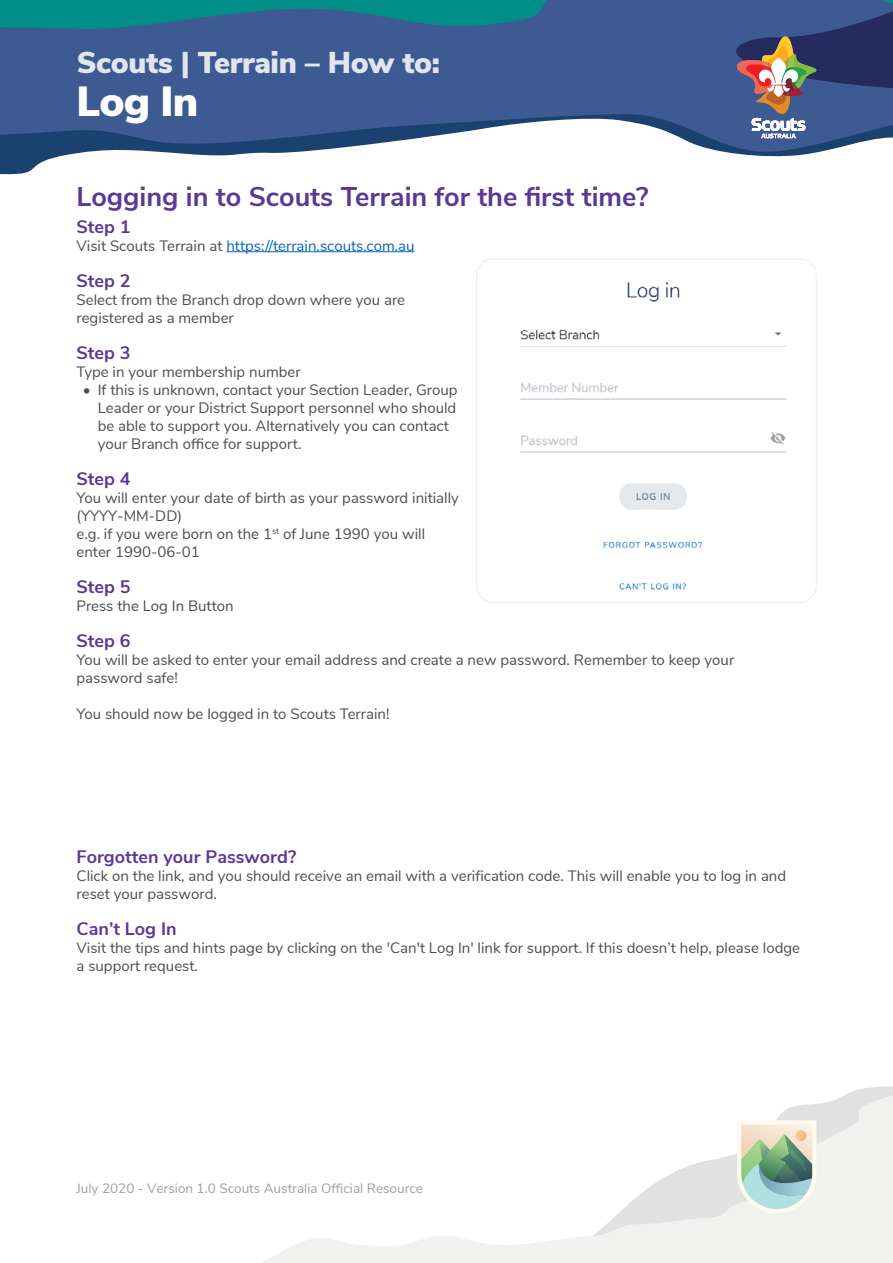
<style>
.page{position:relative;width:893px;height:1263px;background:#fff}
.page>*{position:absolute;margin:0;border:0;box-sizing:border-box;transform-origin:0 0}
.t1{font:900 42px "Nunito Sans";color:#fff}
.t2{font:900 30px "Nunito Sans";letter-spacing:-.01em;color:#fff}
.t3{font:700 27px "Nunito Sans";color:#5c3896}
.t4{font:700 18px "Nunito Sans";color:#5c3896}
.t5{font:15px/18px "Nunito Sans";color:#4d4d4f}
.t6{font:15px "Nunito Sans";color:#0563c1}
.t7{font:13.5px "Nunito Sans";color:#9d9fa2}
.s1{color:#4d4d4f}
</style>
<div class="page">
<svg style="left:0;top:138px;width:884px;height:37px"></svg>
<svg style="left:263px;top:1086px;width:630px;height:177px"></svg>
<hr style="left:226px;top:251px;width:189px;height:1px;background:#0563c1">
<img style="left:479px;top:261px;width:335px;height:339px">
<div style="left:476px;top:258px;width:341px;height:345px;border:2px solid #f1f1f2;border-radius:17px"></div>
<svg style="left:0;top:0;width:893px;height:138px;background:#3e628f"></svg>
<svg style="left:737px;top:1120px;width:79px;height:93px"></svg>
<h2 class="t2" style="left:77px;top:40px;width:365px">Scouts | Terrain – How to:</h2>
<h1 class="t1" style="left:77px;top:71px;width:123px">Log In</h1>
<h3 class="t3" style="left:77px;top:177px;width:574px">Logging in to Scouts Terrain for the first time?</h3>
<p class="t4" style="left:77px;top:213px;width:56px">Step 1</p>
<p class="t6" style="left:77px;top:234px;width:340px"><span class="s1">Visit Scouts Terrain at</span> https://terrain.scouts.com.au</p>
<p class="t4" style="left:77px;top:267px;width:56px">Step 2</p>
<p class="t5" style="left:77px;top:289px;width:330px">Select from the Branch drop down where you are registered as a member</p>
<p class="t4" style="left:77px;top:339px;width:56px">Step 3</p>
<p class="t5" style="left:77px;top:361px;width:226px">Type in your membership number</p>
<p class="t5" style="left:98px;top:379px;width:361px;text-indent:-15px">• If this is unknown, contact your Section Leader, Group Leader or your District Support personnel who should be able to support you. Alternatively you can contact your Branch office for support.</p>
<p class="t4" style="left:77px;top:465px;width:56px">Step 4</p>
<p class="t5" style="left:77px;top:487px;width:384px">You will enter your date of birth as your password initially (YYYY-MM-DD)<br>e.g. if you were born on the 1<sup>st</sup> of June 1990 you will enter 1990-06-01</p>
<p class="t4" style="left:77px;top:573px;width:56px">Step 5</p>
<p class="t5" style="left:77px;top:595px;width:159px">Press the Log In Button</p>
<p class="t4" style="left:77px;top:627px;width:56px">Step 6</p>
<p class="t5" style="left:77px;top:649px;width:659px">You will be asked to enter your email address and create a new password. Remember to keep your password safe!</p>
<p class="t5" style="left:77px;top:703px;width:314px">You should now be logged in to Scouts Terrain!</p>
<p class="t4" style="left:77px;top:843px;width:221px">Forgotten your Password?</p>
<p class="t5" style="left:77px;top:865px;width:711px">Click on the link, and you should receive an email with a verification code. This will enable you to log in and reset your password.</p>
<p class="t4" style="left:77px;top:915px;width:102px">Can’t Log In</p>
<p class="t5" style="left:77px;top:937px;width:725px">Visit the tips and hints page by clicking on the 'Can't Log In' link for support. If this doesn’t help, please lodge a support request.</p>
<p class="t7" style="left:77px;top:1178px;width:348px">July 2020 - Version 1.0 Scouts Australia Official Resource</p>
</div>
